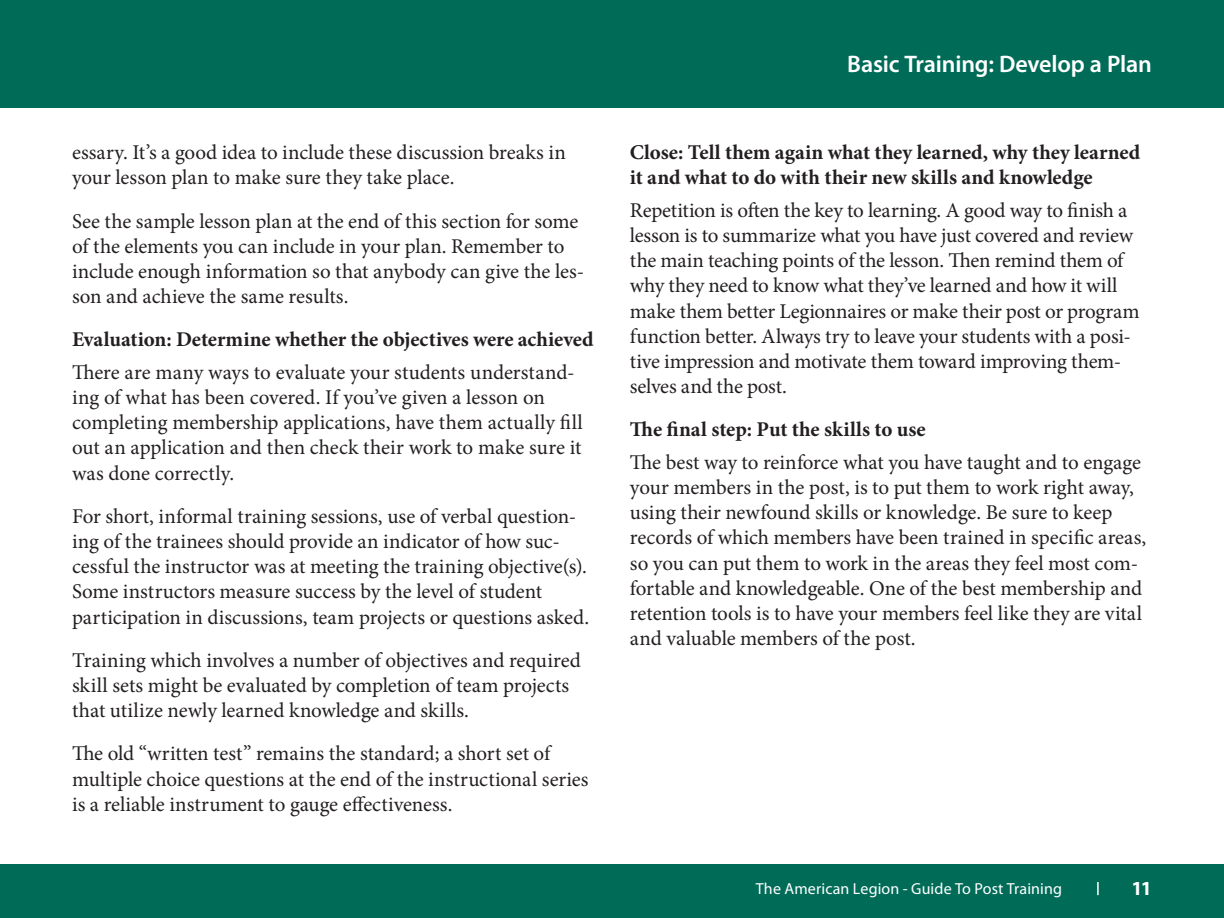
<style>
.page{position:relative;width:1224px;height:918px;background:#fff}
.page>*{position:absolute;margin:0;border:0;box-sizing:border-box;transform-origin:0 0}
.t1{font:600 24px "Myriad Pro";letter-spacing:-.005em;color:#fff}
.Body_Text{font:21px/25.2px "Minion Pro";letter-spacing:-.005em;color:#231f20}
.sub-subhead{font:700 21px/25.2px "Minion Pro";color:#231f20}
.t2{font:700 20px "Myriad Pro";color:#fff}
.t3{font:16px "Myriad Pro";letter-spacing:.01em;color:#fff}
</style>
<div class="page">
<div style="left:0;top:0;width:1224px;height:108px;background:#006c58"></div>
<div style="left:0;top:864px;width:1224px;height:54px;background:#006c58"></div>
<svg style="left:1097px;top:882px;width:2px;height:13px"></svg>
<p class="Body_Text" style="left:72px;top:140px;width:495px">essary. It’s a good idea to include these discussion breaks in your lesson plan to make sure they take place.</p>
<p class="Body_Text" style="left:72px;top:208px;width:514px">See the sample lesson plan at the end of this section for some of the elements you can include in your plan. Remember to include enough information so that anybody can give the les&shy;son and achieve the same results.</p>
<p class="sub-subhead" style="left:72px;top:327px;width:523px">Evaluation: Determine whether the objectives were achieved</p>
<p class="Body_Text" style="left:72px;top:360px;width:512px">There are many ways to evaluate your students understand&shy;ing of what has been covered. If you’ve given a lesson on completing membership applications, have them actually fill out an application and then check their work to make sure it was done correctly.</p>
<p class="Body_Text" style="left:72px;top:504px;width:519px">For short, informal training sessions, use of verbal question&shy;ing of the trainees should provide an indicator of how suc&shy;cessful the instructor was at meeting the training objective(s).<br>Some instructors measure success by the level of student participation in discussions, team projects or questions asked.</p>
<p class="Body_Text" style="left:72px;top:648px;width:510px">Training which involves a number of objectives and required skill sets might be evaluated by completion of team projects that utilize newly learned knowledge and skills.</p>
<p class="Body_Text" style="left:72px;top:741px;width:518px">The old “written test” remains the standard; a short set of multiple choice questions at the end of the instructional series is a reliable instrument to gauge effectiveness.</p>
<p class="t1" style="left:847px;top:49px;width:306px">Basic Training: Develop a Plan</p>
<p class="sub-subhead" style="left:630px;top:140px;width:512px">Close: Tell them again what they learned, why they learned it and what to do with their new skills and knowledge</p>
<p class="Body_Text" style="left:630px;top:198px;width:511px">Repetition is often the key to learning. A good way to finish a lesson is to summarize what you have just covered and review the main teaching points of the lesson. Then remind them of why they need to know what they’ve learned and how it will make them better Legionnaires or make their post or program function better. Always try to leave your students with a posi&shy;tive impression and motivate them toward improving them&shy;selves and the post.</p>
<p class="sub-subhead" style="left:630px;top:417px;width:297px">The final step: Put the skills to use</p>
<p class="Body_Text" style="left:630px;top:450px;width:518px">The best way to reinforce what you have taught and to engage your members in the post, is to put them to work right away, using their newfound skills or knowledge. Be sure to keep records of which members have been trained in specific areas, so you can put them to work in the areas they feel most com&shy;fortable and knowledgeable. One of the best membership and retention tools is to have your members feel like they are vital and valuable members of the post.</p>
<p class="t3" style="left:756px;top:879px;width:308px">The American Legion - Guide To Post Training</p>
<p class="t2" style="left:1131px;top:875px;width:22px">11</p>
</div>
